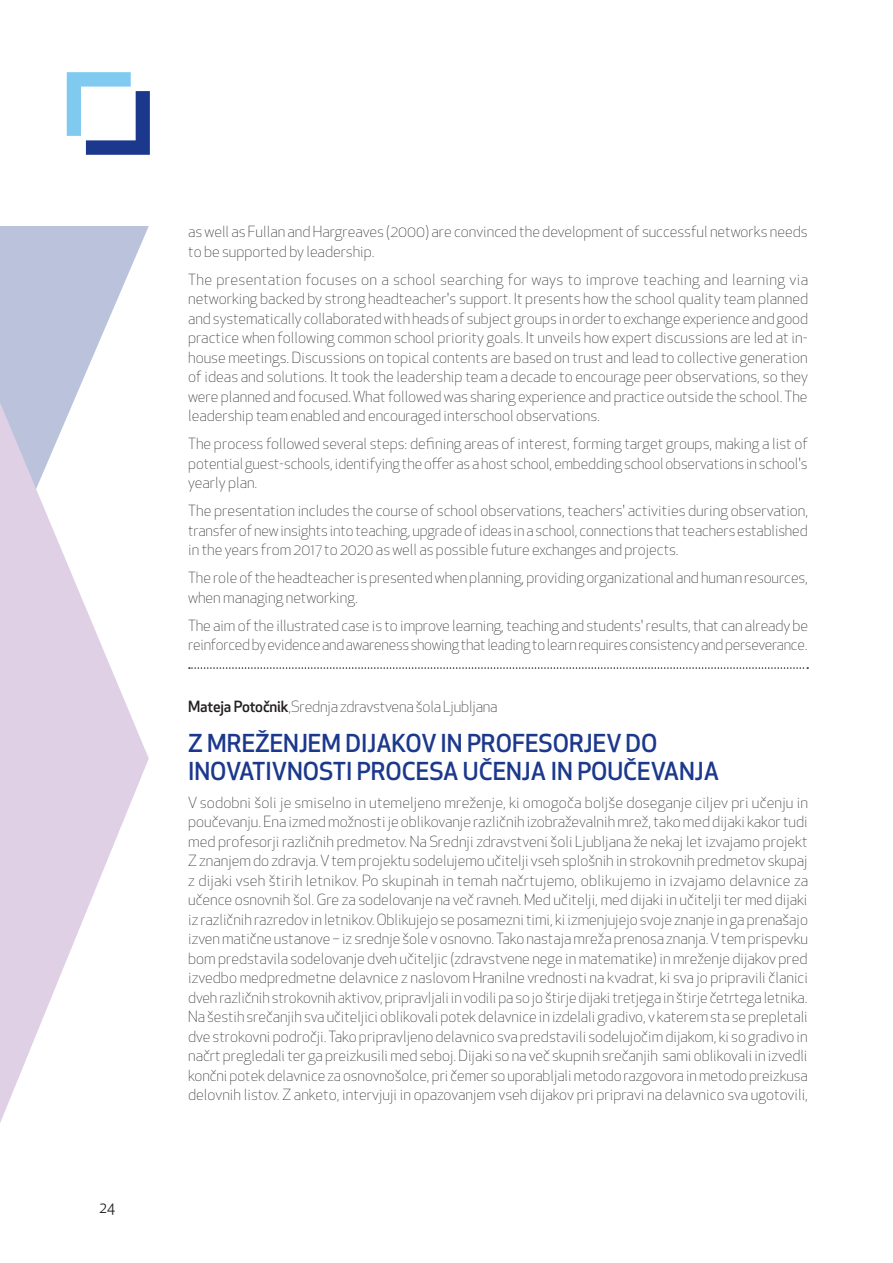
<style>
.page{position:relative;width:893px;height:1263px;background:#fff}
.page>*{position:absolute;margin:0;border:0;box-sizing:border-box;transform-origin:0 0}
.t1{font:500 24.15px/27.2px "Apex New";color:#1b388c}
.t2{font:300 15.15px "Apex New";letter-spacing:-.01em;color:#231f20}
.t3{font:300 15px/19.5px "Apex New";letter-spacing:-.005em;color:#231f20;text-align:justify}
.t4{font:15px "Apex New";color:#231f20}
.s1{font-weight:500}
</style>
<div class="page">
<div style="left:0;top:226px;width:149px;height:30px;background:#bbc3dc"></div>
<svg style="left:0;top:256px;width:149px;height:867px"></svg>
<svg style="left:67px;top:72px;width:83px;height:83px"></svg>
<svg style="left:189px;top:667px;width:619px;height:2px"></svg>
<p class="t4" style="left:99px;top:1198px;width:17px">24</p>
<p class="t3" style="left:188px;top:222px;width:621px">as well as Fullan and Hargreaves (2000) are convinced the development of successful networks needs to be supported by leadership.</p>
<p class="t3" style="left:188px;top:270px;width:621px">The presentation focuses on a school searching for ways to improve teaching and learning via networking backed by strong headteacher's support. It presents how the school quality team planned and systematically collaborated with heads of subject groups in order to exchange experience and good practice when following common school priority goals. It unveils how expert discussions are led at in&shy;house meetings. Discussions on topical contents are based on trust and lead to collective generation of ideas and solutions. It took the leadership team a decade to encourage peer observations, so they were planned and focused. What followed was sharing experience and practice outside the school. The leadership team enabled and encouraged interschool observations.</p>
<p class="t3" style="left:188px;top:434px;width:621px">The process followed several steps: defining areas of interest, forming target groups, making a list of potential guest-schools, identifying the offer as a host school, embedding school observations in school's yearly plan.</p>
<p class="t3" style="left:188px;top:501px;width:622px">The presentation includes the course of school observations, teachers' activities during observation, transfer of new insights into teaching, upgrade of ideas in a school, connections that teachers established in the years from 2017 to 2020 as well as possible future exchanges and projects.</p>
<p class="t3" style="left:188px;top:568px;width:621px">The role of the headteacher is presented when planning, providing organizational and human resources, when managing networking.</p>
<p class="t3" style="left:188px;top:616px;width:622px">The aim of the illustrated case is to improve learning, teaching and students' results, that can already be reinforced by evidence and awareness showing that leading to learn requires consistency and perseverance.</p>
<p class="t2" style="left:188px;top:698px;width:311px"><span class="s1">MATEJA POTOČNIK</span>,Srednja zdravstvena šola Ljubljana</p>
<h1 class="t1" style="left:188px;top:730px;width:533px">Z MREŽENJEM DIJAKOV IN PROFESORJEV DO<br>INOVATIVNOSTI PROCESA UČENJA IN POUČEVANJA</h1>
<p class="t3" style="left:188px;top:793px;width:622px">V sodobni šoli je smiselno in utemeljeno mreženje, ki omogoča boljše doseganje ciljev pri učenju in poučevanju. Ena izmed možnosti je oblikovanje različnih izobraževalnih mrež, tako med dijaki kakor tudi med profesorji različnih predmetov. Na Srednji zdravstveni šoli Ljubljana že nekaj let izvajamo projekt Z znanjem do zdravja. V tem projektu sodelujemo učitelji vseh splošnih in strokovnih predmetov skupaj z dijaki vseh štirih letnikov. Po skupinah in temah načrtujemo, oblikujemo in izvajamo delavnice za učence osnovnih šol. Gre za sodelovanje na več ravneh. Med učitelji, med dijaki in učitelji ter med dijaki iz različnih razredov in letnikov. Oblikujejo se posamezni timi, ki izmenjujejo svoje znanje in ga prenašajo izven matične ustanove – iz srednje šole v osnovno. Tako nastaja mreža prenosa znanja. V tem prispevku bom predstavila sodelovanje dveh učiteljic (zdravstvene nege in matematike) in mreženje dijakov pred izvedbo medpredmetne delavnice z naslovom Hranilne vrednosti na kvadrat, ki sva jo pripravili članici dveh različnih strokovnih aktivov, pripravljali in vodili pa so jo štirje dijaki tretjega in štirje četrtega letnika.<br>Na šestih srečanjih sva učiteljici oblikovali potek delavnice in izdelali gradivo, v katerem sta se prepletali dve strokovni področji. Tako pripravljeno delavnico sva predstavili sodelujočim dijakom, ki so gradivo in načrt pregledali ter ga preizkusili med seboj. Dijaki so na več skupnih srečanjih sami oblikovali in izvedli končni potek delavnice za osnovnošolce, pri čemer so uporabljali metodo razgovora in metodo preizkusa delovnih listov. Z anketo, intervjuji in opazovanjem vseh dijakov pri pripravi na delavnico sva ugotovili,</p>
</div>
